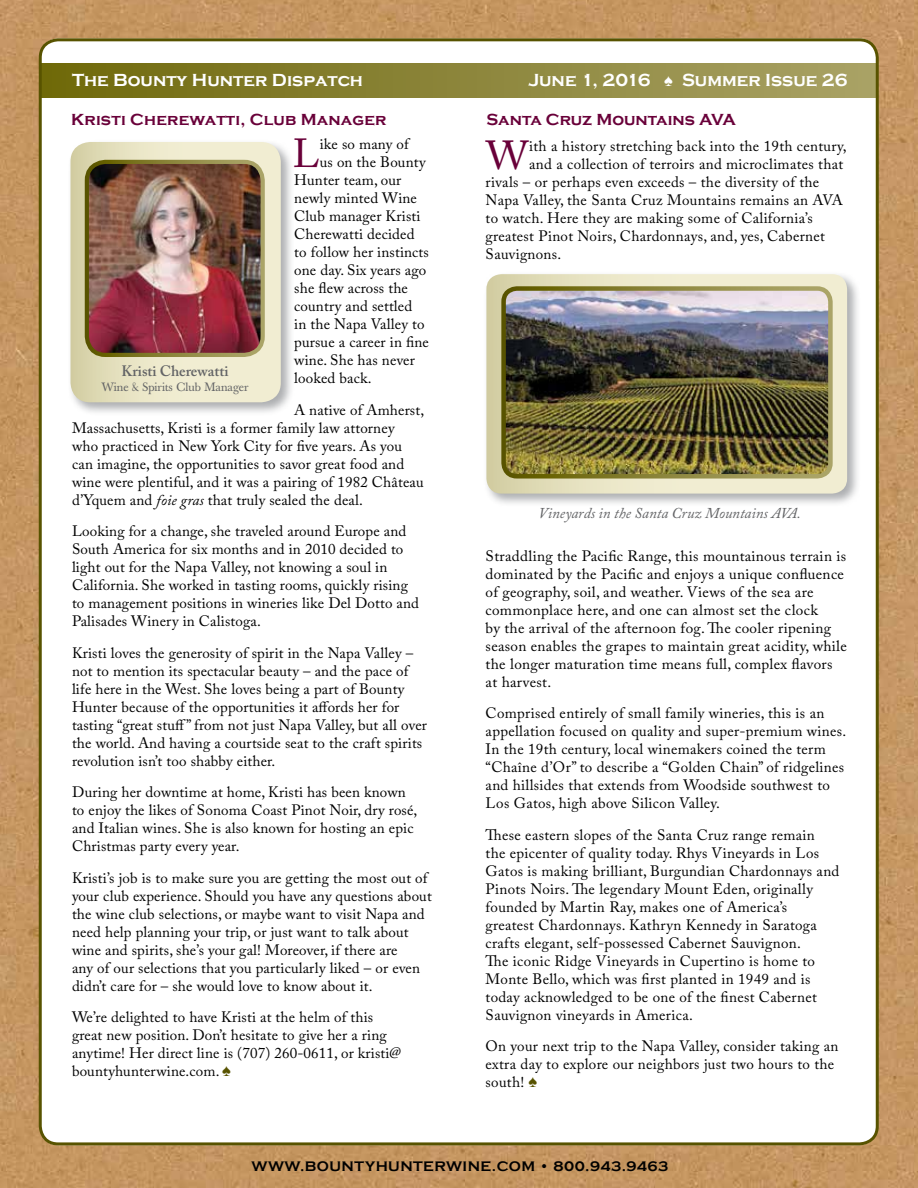
<style>
.page{position:relative;width:918px;height:1188px;background:#fff}
.page>*{position:absolute;margin:0;border:0;box-sizing:border-box;transform-origin:0 0}
.t1{font:40.35px "Adobe Caslon Pro";color:#690039}
.t2{font:700 18px "Copperplate Gothic";color:#fff}
.t3{font:700 16.5px "Copperplate Gothic";letter-spacing:.005em;color:#690039}
.t4{font:15px/18px "Adobe Caslon Pro";letter-spacing:.015em;color:#000}
.t5{font:italic 15px "Adobe Caslon Pro";color:#636466}
.t6{font:600 15px "Adobe Caslon Pro";color:#636466}
.t7{font:700 14.25px "Copperplate Gothic";letter-spacing:.03em;color:#000}
.t8{font:12px "Baskerville";color:#636466}
.s1{font-family:"Times New Roman";font-weight:400;font-size:16.5px}
.s2{font-style:italic}
.s3{font-family:"Times New Roman";font-size:16.5px;color:#585300}
</style>
<div class="page">
<img style="left:0;top:0;width:918px;height:1188px">
<div style="left:40px;top:38px;width:837px;height:1107px;background:#fff;border-radius:18px"></div>
<div style="left:40px;top:63px;width:836px;height:34px;background:linear-gradient(to right,#6f690c,#a9a267)"></div>
<div style="left:68px;top:139px;width:226px;height:277px;background:#939598;opacity:.75"></div>
<svg style="left:70px;top:142px;width:211px;height:260px;background:#e7e3c4"></svg>
<div style="left:484px;top:271px;width:377px;height:236px;background:#939598;opacity:.75"></div>
<svg style="left:486px;top:274px;width:361px;height:220px;background:#e6e2c3"></svg>
<img style="left:504px;top:289px;width:326px;height:187px">
<div style="left:501px;top:286px;width:332px;height:193px;border:4px solid #fff;border-radius:13px"></div>
<img style="left:87px;top:162px;width:176px;height:193px">
<div style="left:85px;top:160px;width:180px;height:197px;border:4px solid #fff;border-radius:19px"></div>
<p class="t2" style="left:72px;top:70px;width:293px">The Bounty Hunter Dispatch</p>
<p class="t2" style="left:528px;top:70px;width:321px">June 1, 2016 <span class="s1">♠</span> Summer Issue 26</p>
<p class="t3" style="left:71px;top:111px;width:317px">Kristi Cherewatti, Club Manager</p>
<p class="t3" style="left:486px;top:111px;width:251px">Santa Cruz Mountains AVA</p>
<h1 class="t1" style="left:486px;top:131px;width:44px">W</h1>
<p class="t4" style="left:529px;top:137px;width:319px">ith a history stretching back into the 19th century,</p>
<h1 class="t1" style="left:293px;top:130px;width:28px">L</h1>
<p class="t4" style="left:320px;top:135px;width:91px">ike so many of</p>
<p class="t4" style="left:320px;top:153px;width:107px">us on the Bounty</p>
<p class="t4" style="left:294px;top:171px;width:109px">Hunter team, our</p>
<p class="t4" style="left:294px;top:189px;width:124px">newly minted Wine</p>
<p class="t4" style="left:294px;top:207px;width:128px">Club manager Kristi</p>
<p class="t4" style="left:294px;top:225px;width:122px">Cherewatti decided</p>
<p class="t4" style="left:294px;top:243px;width:136px">to follow her instincts</p>
<p class="t4" style="left:294px;top:261px;width:134px">one day. Six years ago</p>
<p class="t4" style="left:294px;top:279px;width:115px">she flew across the</p>
<p class="t4" style="left:294px;top:297px;width:120px">country and settled</p>
<p class="t4" style="left:294px;top:315px;width:132px">in the Napa Valley to</p>
<p class="t4" style="left:294px;top:333px;width:136px">pursue a career in fine</p>
<p class="t4" style="left:294px;top:351px;width:122px">wine. She has never</p>
<p class="t4" style="left:294px;top:369px;width:79px">looked back.</p>
<p class="t4" style="left:72px;top:400px;width:354px;text-indent:222px">A native of Amherst, Massachusetts, Kristi is a former family law attorney who practiced in New York City for five years. As you can imagine, the opportunities to savor great food and wine were plentiful, and it was a pairing of 1982 Château d’Yquem and <span class="s2">foie gras</span> that truly sealed the deal.</p>
<p class="t4" style="left:72px;top:522px;width:349px">Looking for a change, she traveled around Europe and South America for six months and in 2010 decided to light out for the Napa Valley, not knowing a soul in California. She worked in tasting rooms, quickly rising to management positions in wineries like Del Dotto and Palisades Winery in Calistoga.</p>
<p class="t4" style="left:72px;top:643px;width:357px">Kristi loves the generosity of spirit in the Napa Valley – not to mention its spectacular beauty – and the pace of life here in the West. She loves being a part of Bounty Hunter because of the opportunities it affords her for tasting “great stuff” from not just Napa Valley, but all over the world. And having a courtside seat to the craft spirits revolution isn’t too shabby either.</p>
<p class="t4" style="left:72px;top:783px;width:347px">During her downtime at home, Kristi has been known to enjoy the likes of Sonoma Coast Pinot Noir, dry rosé, and Italian wines. She is also known for hosting an epic Christmas party every year.</p>
<p class="t4" style="left:72px;top:868px;width:361px">Kristi’s job is to make sure you are getting the most out of your club experience. Should you have any questions about the wine club selections, or maybe want to visit Napa and need help planning your trip, or just want to talk about wine and spirits, she’s your gal! Moreover, if there are<br>any of our selections that you particularly liked – or even didn’t care for – she would love to know about it.</p>
<p class="t4" style="left:72px;top:1008px;width:331px">We’re delighted to have Kristi at the helm of this great new position. Don’t hesitate to give her a ring anytime! Her direct line is (707) 260-0611, or kristi@ bountyhunterwine.com. <span class="s3">♠</span></p>
<p class="t4" style="left:529px;top:155px;width:315px">and a collection of terroirs and microclimates that</p>
<p class="t4" style="left:486px;top:173px;width:335px">rivals – or perhaps even exceeds – the diversity of the</p>
<p class="t4" style="left:486px;top:191px;width:359px">Napa Valley, the Santa Cruz Mountains remains an AVA</p>
<p class="t4" style="left:486px;top:209px;width:329px">to watch. Here they are making some of California’s</p>
<p class="t4" style="left:486px;top:227px;width:341px">greatest Pinot Noirs, Chardonnays, and, yes, Cabernet</p>
<p class="t4" style="left:486px;top:245px;width:77px">Sauvignons.</p>
<p class="t6" style="left:122px;top:362px;width:108px">Kristi Cherewatti</p>
<p class="t8" style="left:102px;top:379px;width:149px">Wine &amp; Spirits Club Manager</p>
<p class="t5" style="left:538px;top:504px;width:264px">Vineyards in the Santa Cruz Mountains AVA.</p>
<p class="t4" style="left:486px;top:546px;width:363px">Straddling the Pacific Range, this mountainous terrain is dominated by the Pacific and enjoys a unique confluence of geography, soil, and weather. Views of the sea are commonplace here, and one can almost set the clock<br>by the arrival of the afternoon fog. The cooler ripening season enables the grapes to maintain great acidity, while the longer maturation time means full, complex flavors at harvest.</p>
<p class="t4" style="left:486px;top:704px;width:362px">Comprised entirely of small family wineries, this is an appellation focused on quality and super-premium wines.<br>In the 19th century, local winemakers coined the term “Chaîne d’Or” to describe a “Golden Chain” of ridgelines and hillsides that extends from Woodside southwest to Los Gatos, high above Silicon Valley.</p>
<p class="t4" style="left:486px;top:825px;width:355px">These eastern slopes of the Santa Cruz range remain<br>the epicenter of quality today. Rhys Vineyards in Los Gatos is making brilliant, Burgundian Chardonnays and Pinots Noirs. The legendary Mount Eden, originally founded by Martin Ray, makes one of America’s greatest Chardonnays. Kathryn Kennedy in Saratoga crafts elegant, self-possessed Cabernet Sauvignon.<br>The iconic Ridge Vineyards in Cupertino is home to Monte Bello, which was first planted in 1949 and is today acknowledged to be one of the finest Cabernet Sauvignon vineyards in America.</p>
<p class="t4" style="left:486px;top:1037px;width:354px">On your next trip to the Napa Valley, consider taking an extra day to explore our neighbors just two hours to the south! <span class="s3">♠</span></p>
<p class="t7" style="left:252px;top:1159px;width:418px">WWW.BOUNTYHUNTERWINE.COM • 800.943.9463</p>
</div>
